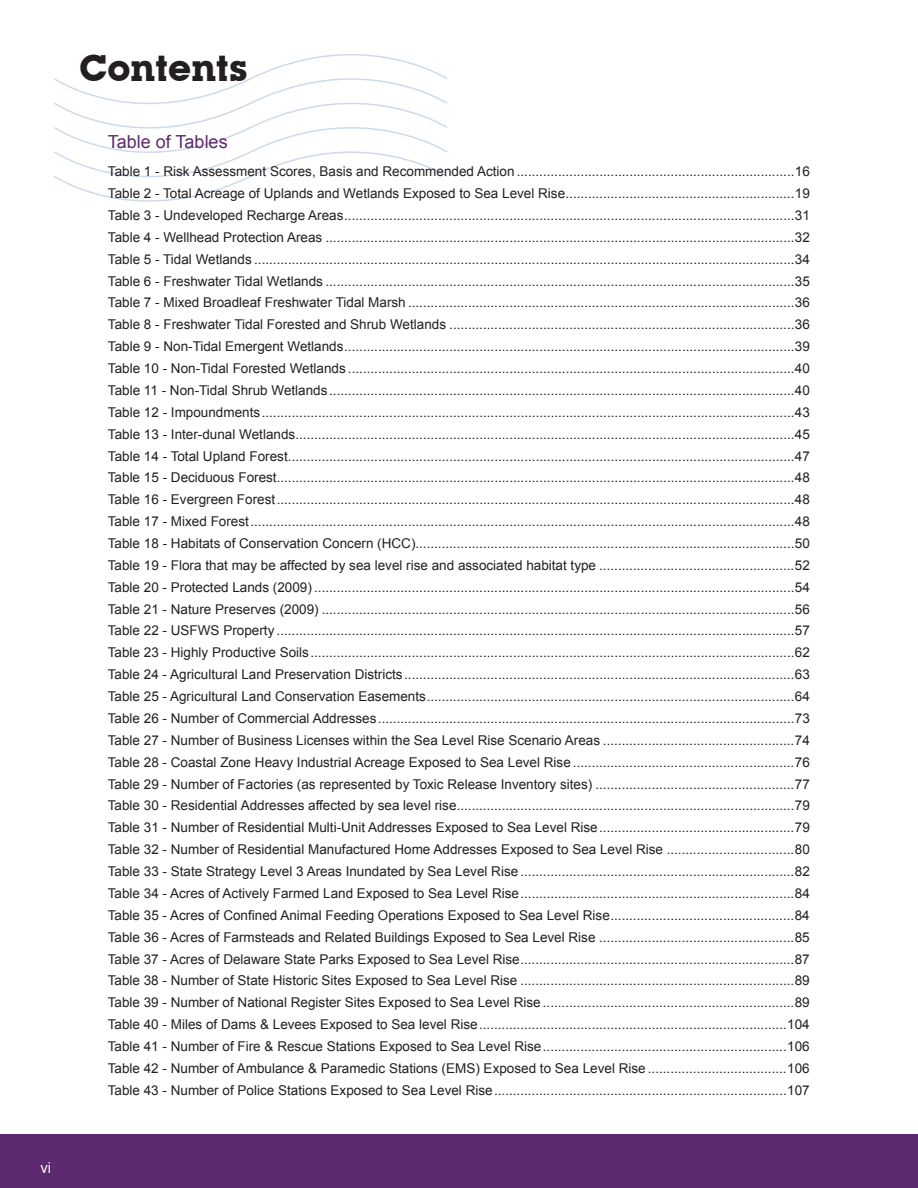
<style>
.page{position:relative;width:918px;height:1188px;background:#fff}
.page>*{position:absolute;margin:0;border:0;box-sizing:border-box;transform-origin:0 0}
.t1{font:700 36px "Lubalin Graph IT Cby BT";color:#231f20}
.t2{font:18px "Arial";color:#5e2a6f}
.t3{font:15px "Arial";color:#fff}
.t4{font:13.5px/21.9px "Arial";color:#231f20;text-align:justify}
</style>
<div class="page">
<div style="left:0;top:1134px;width:918px;height:54px;background:#5e2a6f"></div>
<svg style="left:54px;top:54px;width:393px;height:148px"></svg>
<p class="t3" style="left:40px;top:1158px;width:12px">vi</p>
<h1 class="t1" style="left:79px;top:47px;width:170px">Contents</h1>
<h2 class="t2" style="left:108px;top:130px;width:121px">Table of Tables</h2>
<p class="t4" style="left:108px;top:161px;width:704px">Table 1 - Risk Assessment Scores, Basis and Recommended Action ..........................................................................16<br>Table 2 - Total Acreage of Uplands and Wetlands Exposed to Sea Level Rise .............................................................19<br>Table 3 - Undeveloped Recharge Areas ........................................................................................................................31<br>Table 4 - Wellhead Protection Areas .............................................................................................................................32<br>Table 5 - Tidal Wetlands ................................................................................................................................................34<br>Table 6 - Freshwater Tidal Wetlands .............................................................................................................................35<br>Table 7 - Mixed Broadleaf Freshwater Tidal Marsh .......................................................................................................36<br>Table 8 - Freshwater Tidal Forested and Shrub Wetlands ............................................................................................36<br>Table 9 - Non-Tidal Emergent Wetlands ........................................................................................................................39<br>Table 10 - Non-Tidal Forested Wetlands .......................................................................................................................40<br>Table 11 - Non-Tidal Shrub Wetlands ............................................................................................................................40<br>Table 12 - Impoundments..............................................................................................................................................43<br>Table 13 - Inter-dunal Wetlands.....................................................................................................................................45<br>Table 14 - Total Upland Forest.......................................................................................................................................47<br>Table 15 - Deciduous Forest..........................................................................................................................................48<br>Table 16 - Evergreen Forest ..........................................................................................................................................48<br>Table 17 - Mixed Forest.................................................................................................................................................48<br>Table 18 - Habitats of Conservation Concern (HCC).....................................................................................................50<br>Table 19 - Flora that may be affected by sea level rise and associated habitat type ....................................................52<br>Table 20 - Protected Lands (2009) ................................................................................................................................54<br>Table 21 - Nature Preserves (2009) ..............................................................................................................................56<br>Table 22 - USFWS Property ..........................................................................................................................................57<br>Table 23 - Highly Productive Soils.................................................................................................................................62<br>Table 24 - Agricultural Land Preservation Districts ........................................................................................................63<br>Table 25 - Agricultural Land Conservation Easements ..................................................................................................64<br>Table 26 - Number of Commercial Addresses ...............................................................................................................73<br>Table 27 - Number of Business Licenses within the Sea Level Rise Scenario Areas ...................................................74<br>Table 28 - Coastal Zone Heavy Industrial Acreage Exposed to Sea Level Rise ...........................................................76<br>Table 29 - Number of Factories (as represented by Toxic Release Inventory sites) .....................................................77<br>Table 30 - Residential Addresses affected by sea level rise ..........................................................................................79<br>Table 31 - Number of Residential Multi-Unit Addresses Exposed to Sea Level Rise ....................................................79<br>Table 32 - Number of Residential Manufactured Home Addresses Exposed to Sea Level Rise ..................................80<br>Table 33 - State Strategy Level 3 Areas Inundated by Sea Level Rise .........................................................................82<br>Table 34 - Acres of Actively Farmed Land Exposed to Sea Level Rise .........................................................................84<br>Table 35 - Acres of Confined Animal Feeding Operations Exposed to Sea Level Rise .................................................84<br>Table 36 - Acres of Farmsteads and Related Buildings Exposed to Sea Level Rise ....................................................85<br>Table 37 - Acres of Delaware State Parks Exposed to Sea Level Rise .........................................................................87<br>Table 38 - Number of State Historic Sites Exposed to Sea Level Rise .........................................................................89<br>Table 39 - Number of National Register Sites Exposed to Sea Level Rise ...................................................................89<br>Table 40 - Miles of Dams &amp; Levees Exposed to Sea level Rise ..................................................................................104<br>Table 41 - Number of Fire &amp; Rescue Stations Exposed to Sea Level Rise .................................................................106<br>Table 42 - Number of Ambulance &amp; Paramedic Stations (EMS) Exposed to Sea Level Rise .....................................106<br>Table 43 - Number of Police Stations Exposed to Sea Level Rise ..............................................................................107</p>
</div>
